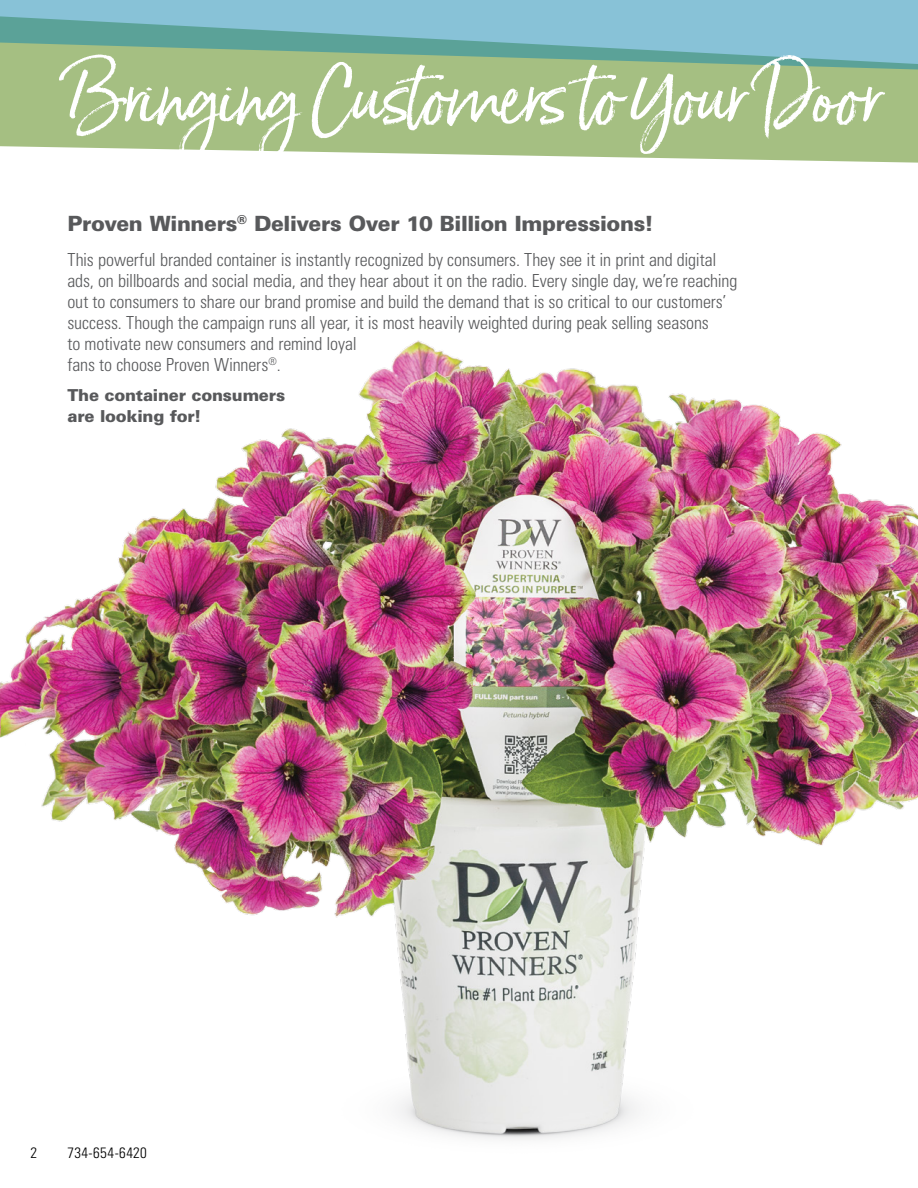
<style>
.page{position:relative;width:918px;height:1188px;background:#fff}
.page>*{position:absolute;margin:0;border:0;box-sizing:border-box;transform-origin:0 0}
.t1{font:74.25px "Born Ready";letter-spacing:-.015em;color:#fff}
.t2{font:900 21px "Univers LT Std";letter-spacing:-.02em;color:#58595b}
.t3{font:300 condensed 18px/21px "Univers LT Std";letter-spacing:-.005em;color:#58595b}
.t4{font:900 16.5px/21px "Univers LT Std";letter-spacing:-.015em;color:#58595b}
.t5{font:300 condensed 15px "Univers LT Std";letter-spacing:.02em;color:#000}
</style>
<div class="page">
<img style="left:0;top:340px;width:918px;height:800px">
<svg style="left:0;top:97px;width:918px;height:66px;background:#b0c792"></svg>
<svg style="left:0;top:0;width:918px;height:97px;background:#8cbba8"></svg>
<h1 class="t1" style="left:62px;top:52px;width:822px">Bringing Customers to Your Door</h1>
<p class="t2" style="left:68px;top:210px;width:588px">Proven Winners<sup>®</sup> Delivers Over 10 Billion Impressions!</p>
<p class="t3" style="left:68px;top:249px;width:671px">This powerful branded container is instantly recognized by consumers. They see it in print and digital ads, on billboards and social media, and they hear about it on the radio. Every single day, we’re reaching out to consumers to share our brand promise and build the demand that is so critical to our customers’ success. Though the campaign runs all year, it is most heavily weighted during peak selling seasons<br>to motivate new consumers and remind loyal<br>fans to choose Proven Winners<sup>®</sup>.</p>
<p class="t4" style="left:68px;top:384px;width:219px">The container consumers are looking for!</p>
<p class="t5" style="left:30px;top:1144px;width:8px">2</p>
<p class="t5" style="left:68px;top:1144px;width:81px">734-654-6420</p>
</div>
